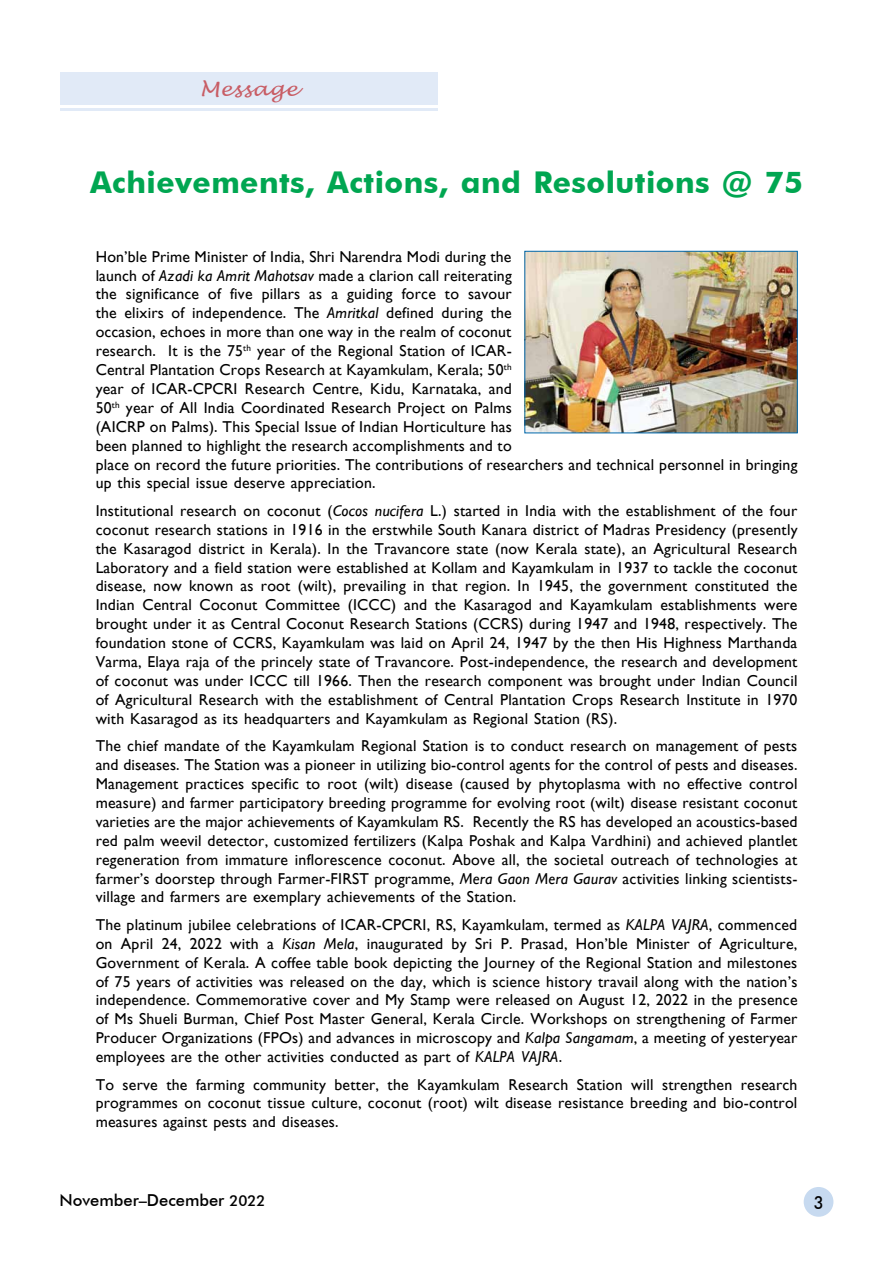
<style>
.page{position:relative;width:893px;height:1263px;background:#fff}
.page>*{position:absolute;margin:0;border:0;box-sizing:border-box;transform-origin:0 0}
.t1{font:700 30px "Futura BT";letter-spacing:.015em;color:#00a651}
.t2{font:italic 19.5px "Lucida Handwriting";letter-spacing:.015em;color:#c85d65;scale:1.1 1}
.t3{font:500 18px "Futura BT";color:#000;scale:.9 1}
.t4{font:500 16.5px "Futura BT";color:#000}
.t5{font:15.75px/18.9px "Gill Sans";letter-spacing:.015em;color:#000;text-align:justify}
.s1{font-style:italic}
.s2{font-size:15px}
</style>
<div class="page">
<div style="left:804px;top:1187px;width:29px;height:30px;background:#c7daf0;border-radius:50%"></div>
<div style="left:60px;top:72px;width:378px;height:33px;background:#e1eaf7"></div>
<hr style="left:60px;top:108px;width:378px;height:3px;background:#e1eaf7">
<img style="left:526px;top:253px;width:270px;height:178px">
<div style="left:524px;top:251px;width:274px;height:182px;border:1px solid #0068ac"></div>
<p class="t2" style="left:199px;top:78px;width:91px">Message</p>
<h1 class="t1" style="left:90px;top:164px;width:714px">Achievements, Actions, and Resolutions @ 75</h1>
<p class="t5" style="left:96px;top:247px;width:703px;text-align:left">Hon’ble Prime Minister of India, Shri Narendra Modi during the<br>launch of <span class="s1">Azadi ka Amrit Mahotsav</span> made a clarion call reiterating<br>the significance of five pillars as a guiding force to savour<br>the elixirs of independence. The <span class="s1">Amritkal</span> defined during the<br>occasion, echoes in more than one way in the realm of coconut<br>research. It is the 75<sup>th</sup> year of the Regional Station of ICAR-<br>Central Plantation Crops Research at Kayamkulam, Kerala; 50<sup>th<br></sup>year of ICAR-CPCRI Research Centre, Kidu, Karnataka, and<br>50<sup>th</sup> year of All India Coordinated Research Project on Palms<br>(AICRP on Palms). This Special Issue of Indian Horticulture has<br>been planned to highlight the research accomplishments and to<br>place on record the future priorities. The contributions of researchers and technical personnel in bringing up this special issue deserve appreciation.</p>
<p class="t5" style="left:96px;top:501px;width:703px">Institutional research on coconut (<span class="s1">Cocos nucifera</span> L.) started in India with the establishment of the four coconut research stations in 1916 in the erstwhile South Kanara district of Madras Presidency (presently the Kasaragod district in Kerala). In the Travancore state (now Kerala state), an Agricultural Research Laboratory and a field station were established at Kollam and Kayamkulam in 1937 to tackle the coconut disease, now known as root (wilt), prevailing in that region. In 1945, the government constituted the Indian Central Coconut Committee (ICCC) and the Kasaragod and Kayamkulam establishments were brought under it as Central Coconut Research Stations (CCRS) during 1947 and 1948, respectively. The foundation stone of CCRS, Kayamkulam was laid on April 24, 1947 by the then His Highness Marthanda Varma, Elaya raja of the princely state of Travancore. Post-independence, the research and development of coconut was under ICCC till 1966. Then the research component was brought under Indian Council of Agricultural Research with the establishment of Central Plantation Crops Research Institute in 1970 with Kasaragod as its headquarters and Kayamkulam as Regional Station (RS).</p>
<p class="t5" style="left:96px;top:736px;width:703px">The chief mandate of the Kayamkulam Regional Station is to conduct research on management of pests and diseases. The Station was a pioneer in utilizing bio-control agents for the control of pests and diseases.<br>Management practices specific to root (wilt) disease (caused by phytoplasma with no effective control measure) and farmer participatory breeding programme for evolving root (wilt) disease resistant coconut varieties are the major achievements of Kayamkulam RS. Recently the RS has developed an acoustics-based red palm weevil detector, customized fertilizers (Kalpa Poshak and Kalpa Vardhini) and achieved plantlet regeneration from immature inflorescence coconut. Above all, the societal outreach of technologies at farmer’s doorstep through Farmer-FIRST programme, <span class="s1">Mera Gaon Mera Gaurav</span> activities linking scientists&shy;village and farmers are exemplary achievements of the Station.</p>
<p class="t5" style="left:96px;top:915px;width:703px">The platinum jubilee celebrations of ICAR-CPCRI, RS, Kayamkulam, termed as <span class="s1">KALPA VAJRA</span>, commenced on April 24, 2022 with a <span class="s1">Kisan Mela</span>, inaugurated by Sri P. Prasad, Hon’ble Minister of Agriculture, Government of Kerala. A coffee table book depicting the Journey of the Regional Station and milestones of 75 years of activities was released on the day, which is science history travail along with the nation’s independence. Commemorative cover and My Stamp were released on August 12, 2022 in the presence of Ms Shueli Burman, Chief Post Master General, Kerala Circle. Workshops on strengthening of Farmer Producer Organizations (FPOs) and advances in microscopy and <span class="s1">Kalpa Sangamam</span>, a meeting of yesteryear employees are the other activities conducted as part of <span class="s1">KALPA VAJRA</span>.</p>
<p class="t5" style="left:96px;top:1075px;width:703px">To serve the farming community better, the Kayamkulam Research Station will strengthen research programmes on coconut tissue culture, coconut (root) wilt disease resistance breeding and bio-control measures against pests and diseases.</p>
<p class="t4" style="left:60px;top:1190px;width:208px">November–December <span class="s2">2022</span></p>
<p class="t3" style="left:814px;top:1191px;width:12px">3</p>
</div>
